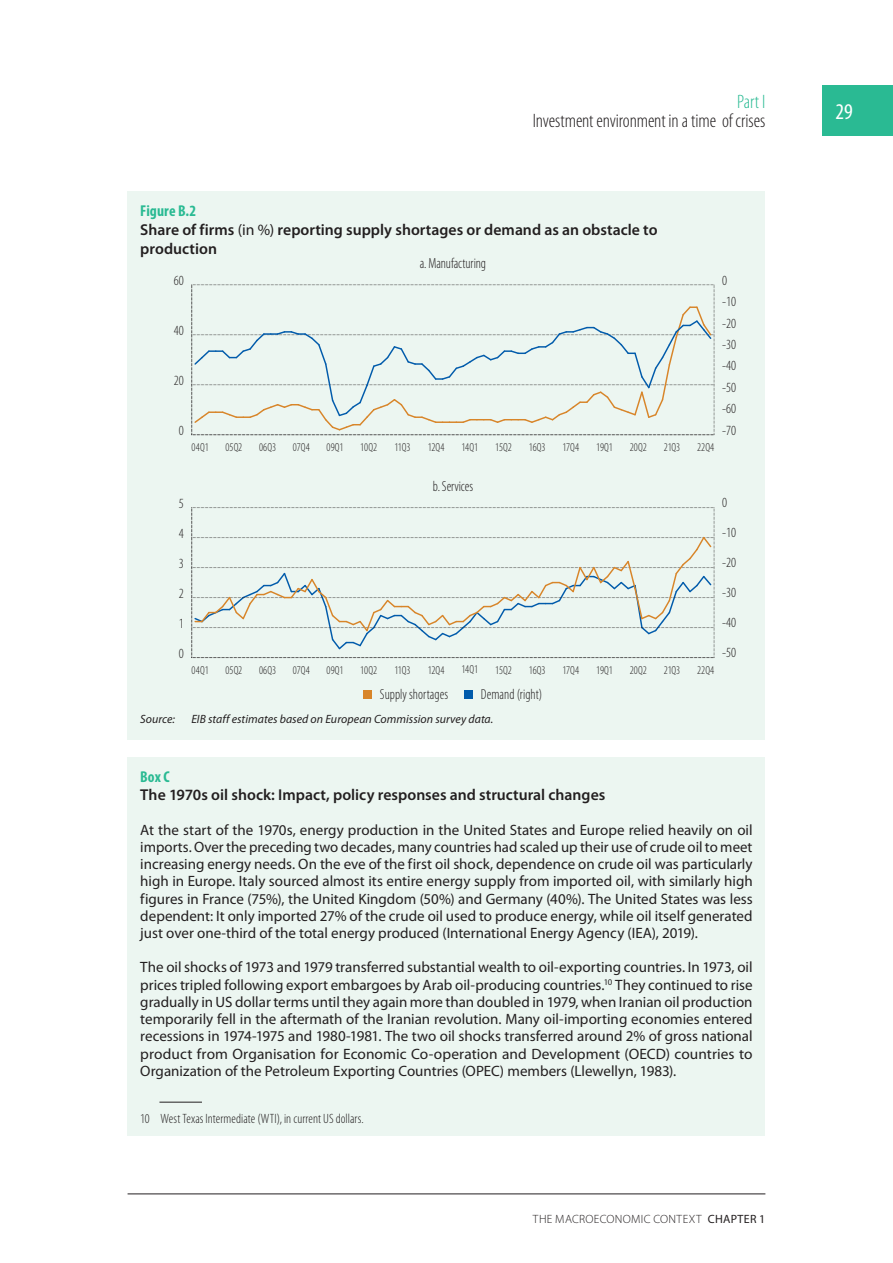
<style>
.page{position:relative;width:893px;height:1263px;background:#fff}
.page>*{position:absolute;margin:0;border:0;box-sizing:border-box;transform-origin:0 0}
.t1{font:condensed 22.5px "Myriad Pro";color:#fff}
.t2{font:300 condensed 19.5px "Myriad Pro";letter-spacing:-.01em;color:#231f20}
.t3{font:300 condensed 19.5px "Myriad Pro";color:#2aba93}
._12_FIGURE_BOX_TABLE{font:600 15.75px/18.9px "Myriad Pro";color:#231f20}
._12_FIGURE_BOX_TABLE-2{font:700 condensed 15.75px "Myriad Pro";color:#2aba93}
._05_TEXTE_COURANT{font:15px/17.2px "Myriad Pro";color:#231f20;text-align:justify}
.t4{font:300 condensed 14.7px "Myriad Pro";color:#231f20;scale:.95 1}
.t5{font:300 condensed 14.1px "Myriad Pro";color:#231f20}
._14_FOOTNOTES{font:300 condensed 13.5px "Myriad Pro";letter-spacing:.005em;color:#231f20}
._08_SOURCES{font:italic 12px "Myriad Pro";letter-spacing:.005em;color:#231f20}
.t6{font:300 12px "Myriad Pro";letter-spacing:.025em;color:#231f20}
.t7{font:300 condensed 11.7px "Myriad Pro";letter-spacing:-.005em;color:#231f20;scale:.95 1}
.s1{font-weight:700;font-stretch:condensed;color:#2aba93}
.s2{font-weight:400}
</style>
<div class="page">
<div style="left:823px;top:85px;width:70px;height:50px;background:#2aba93"></div>
<hr style="left:128px;top:1193px;width:637px;height:1px;background:#231f20">
<div style="left:128px;top:191px;width:637px;height:548px;background:#ecf6f1"></div>
<div style="left:364px;top:691px;width:8px;height:8px;background:#d88529"></div>
<div style="left:464px;top:691px;width:9px;height:8px;background:#015bab"></div>
<svg style="left:191px;top:507px;width:524px;height:151px"></svg>
<svg style="left:191px;top:284px;width:524px;height:151px"></svg>
<div style="left:128px;top:757px;width:637px;height:378px;background:#ecf6f1"></div>
<hr style="left:159px;top:1102px;width:43px;height:1px;background:#231f20">
<h2 class="t3" style="left:737px;top:91px;width:30px">Part I</h2>
<h2 class="t2" style="left:533px;top:110px;width:234px">Investment environment in a time of crises</h2>
<p class="_12_FIGURE_BOX_TABLE" style="left:140px;top:201px;width:519px"><span class="s1">Figure B.2<br></span>Share of firms <span class="s2">(in %)</span> reporting supply shortages or demand as an obstacle to production</p>
<p class="t4" style="left:420px;top:255px;width:71px">a. Manufacturing</p>
<p class="t5" style="left:174px;top:273px;width:11px">60</p>
<p class="t5" style="left:174px;top:323px;width:11px">40</p>
<p class="t5" style="left:174px;top:372px;width:11px">20</p>
<p class="t5" style="left:179px;top:422px;width:6px">0</p>
<p class="t7" style="left:192px;top:441px;width:20px">04Q1</p>
<p class="t7" style="left:225px;top:441px;width:19px">05Q2</p>
<p class="t7" style="left:259px;top:441px;width:20px">06Q3</p>
<p class="t7" style="left:293px;top:441px;width:19px">07Q4</p>
<p class="t7" style="left:326px;top:441px;width:19px">09Q1</p>
<p class="t7" style="left:360px;top:441px;width:19px">10Q2</p>
<p class="t7" style="left:394px;top:441px;width:18px">11Q3</p>
<p class="t7" style="left:428px;top:441px;width:19px">12Q4</p>
<p class="t7" style="left:461px;top:441px;width:19px">14Q1</p>
<p class="t7" style="left:495px;top:441px;width:19px">15Q2</p>
<p class="t7" style="left:529px;top:441px;width:19px">16Q3</p>
<p class="t7" style="left:562px;top:441px;width:19px">17Q4</p>
<p class="t7" style="left:596px;top:441px;width:19px">19Q1</p>
<p class="t7" style="left:630px;top:441px;width:19px">20Q2</p>
<p class="t7" style="left:664px;top:441px;width:19px">21Q3</p>
<p class="t7" style="left:697px;top:441px;width:20px">22Q4</p>
<p class="t5" style="left:722px;top:272px;width:6px">0</p>
<p class="t5" style="left:722px;top:294px;width:16px">-10</p>
<p class="t5" style="left:722px;top:315px;width:16px">-20</p>
<p class="t5" style="left:722px;top:337px;width:16px">-30</p>
<p class="t5" style="left:722px;top:358px;width:16px">-40</p>
<p class="t5" style="left:722px;top:380px;width:16px">-50</p>
<p class="t5" style="left:722px;top:401px;width:16px">-60</p>
<p class="t5" style="left:722px;top:422px;width:16px">-70</p>
<p class="t5" style="left:179px;top:495px;width:6px">5</p>
<p class="t5" style="left:179px;top:525px;width:6px">4</p>
<p class="t5" style="left:179px;top:555px;width:6px">3</p>
<p class="t5" style="left:179px;top:585px;width:6px">2</p>
<p class="t4" style="left:433px;top:478px;width:44px">b. Services</p>
<p class="t5" style="left:179px;top:615px;width:6px">1</p>
<p class="t5" style="left:179px;top:645px;width:6px">0</p>
<p class="t7" style="left:192px;top:664px;width:20px">04Q1</p>
<p class="t7" style="left:225px;top:664px;width:19px">05Q2</p>
<p class="t7" style="left:259px;top:663px;width:20px">06Q3</p>
<p class="t7" style="left:293px;top:664px;width:19px">07Q4</p>
<p class="t7" style="left:326px;top:664px;width:19px">09Q1</p>
<p class="t7" style="left:360px;top:663px;width:19px">10Q2</p>
<p class="t7" style="left:394px;top:664px;width:18px">11Q3</p>
<p class="t7" style="left:428px;top:664px;width:19px">12Q4</p>
<p class="t7" style="left:461px;top:663px;width:19px">14Q1</p>
<p class="t7" style="left:495px;top:664px;width:19px">15Q2</p>
<p class="t7" style="left:529px;top:664px;width:19px">16Q3</p>
<p class="t7" style="left:562px;top:663px;width:19px">17Q4</p>
<p class="t7" style="left:596px;top:664px;width:19px">19Q1</p>
<p class="t7" style="left:630px;top:664px;width:19px">20Q2</p>
<p class="t7" style="left:664px;top:663px;width:19px">21Q3</p>
<p class="t7" style="left:697px;top:664px;width:20px">22Q4</p>
<p class="t4" style="left:380px;top:686px;width:73px">Supply shortages</p>
<p class="t4" style="left:481px;top:686px;width:66px">Demand (right)</p>
<p class="_08_SOURCES" style="left:140px;top:713px;width:36px">Source:</p>
<p class="_08_SOURCES" style="left:191px;top:713px;width:304px">EIB staff estimates based on European Commission survey data.</p>
<p class="t5" style="left:722px;top:495px;width:6px">0</p>
<p class="t5" style="left:722px;top:525px;width:16px">-10</p>
<p class="t5" style="left:722px;top:555px;width:16px">-20</p>
<p class="t5" style="left:722px;top:585px;width:16px">-30</p>
<p class="t5" style="left:722px;top:615px;width:16px">-40</p>
<p class="t5" style="left:722px;top:645px;width:16px">-50</p>
<p class="_12_FIGURE_BOX_TABLE-2" style="left:140px;top:767px;width:31px">Box C</p>
<p class="_12_FIGURE_BOX_TABLE" style="left:140px;top:786px;width:466px">The 1970s oil shock: Impact, policy responses and structural changes</p>
<p class="_05_TEXTE_COURANT" style="left:140px;top:821px;width:614px">At the start of the 1970s, energy production in the United States and Europe relied heavily on oil imports. Over the preceding two decades, many countries had scaled up their use of crude oil to meet increasing energy needs. On the eve of the first oil shock, dependence on crude oil was particularly high in Europe. Italy sourced almost its entire energy supply from imported oil, with similarly high figures in France (75%), the United Kingdom (50%) and Germany (40%). The United States was less dependent: It only imported 27% of the crude oil used to produce energy, while oil itself generated just over one-third of the total energy produced (International Energy Agency (IEA), 2019).</p>
<p class="_05_TEXTE_COURANT" style="left:140px;top:959px;width:614px">The oil shocks of 1973 and 1979 transferred substantial wealth to oil-exporting countries. In 1973, oil prices tripled following export embargoes by Arab oil-producing countries.<sup>10</sup> They continued to rise gradually in US dollar terms until they again more than doubled in 1979, when Iranian oil production temporarily fell in the aftermath of the Iranian revolution. Many oil-importing economies entered recessions in 1974-1975 and 1980-1981. The two oil shocks transferred around 2% of gross national product from Organisation for Economic Co-operation and Development (OECD) countries to Organization of the Petroleum Exporting Countries (OPEC) members (Llewellyn, 1983).</p>
<p class="_14_FOOTNOTES" style="left:140px;top:1111px;width:225px">10 West Texas Intermediate (WTI), in current US dollars.</p>
<p class="t6" style="left:533px;top:1212px;width:234px">THE MACROECONOMIC CONTEXT <span class="s2">Chapter 1</span></p>
<h1 class="t1" style="left:836px;top:100px;width:19px">29</h1>
</div>
